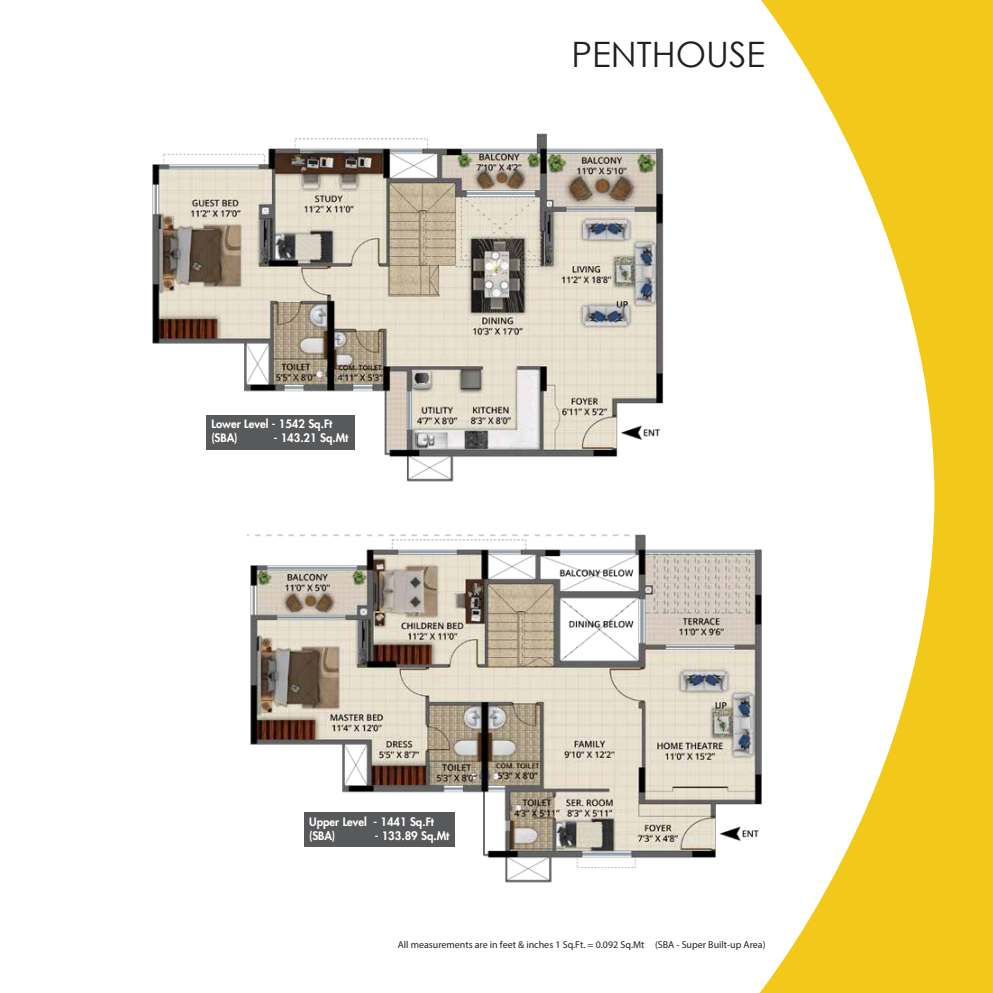
<style>
.page{position:relative;width:993px;height:993px;background:#fff}
.page>*{position:absolute;margin:0;border:0;box-sizing:border-box;transform-origin:0 0}
.t1{font:35px "Century Gothic";color:#231f20}
.t2{font:800 11.38px/13.6px "Futura LT";color:#fff}
.t3{font:10px "Myriad Pro";color:#231f20}
</style>
<div class="page">
<svg style="left:760px;top:0;width:232px;height:992px"></svg>
<img style="left:247px;top:531px;width:518px;height:354px">
<img style="left:152px;top:133px;width:512px;height:349px">
<div style="left:304px;top:812px;width:151px;height:35px;background:#58595b"></div>
<p class="t2" style="left:211px;top:417px;width:122px">Lower Level - 1542 Sq.Ft (SBA)</p>
<p class="t2" style="left:273px;top:430px;width:76px">- 143.21 Sq.Mt</p>
<h1 class="t1" style="left:571px;top:33px;width:195px">PENTHOUSE</h1>
<p class="t2" style="left:309px;top:814px;width:126px">Upper Level - 1441 Sq.Ft (SBA)</p>
<p class="t2" style="left:374px;top:828px;width:76px">- 133.89 Sq.Mt</p>
<p class="t3" style="left:397px;top:937px;width:369px">All measurements are in feet &amp; inches 1 Sq.Ft. = 0.092 Sq.Mt (SBA - Super Built-up Area)</p>
</div>
